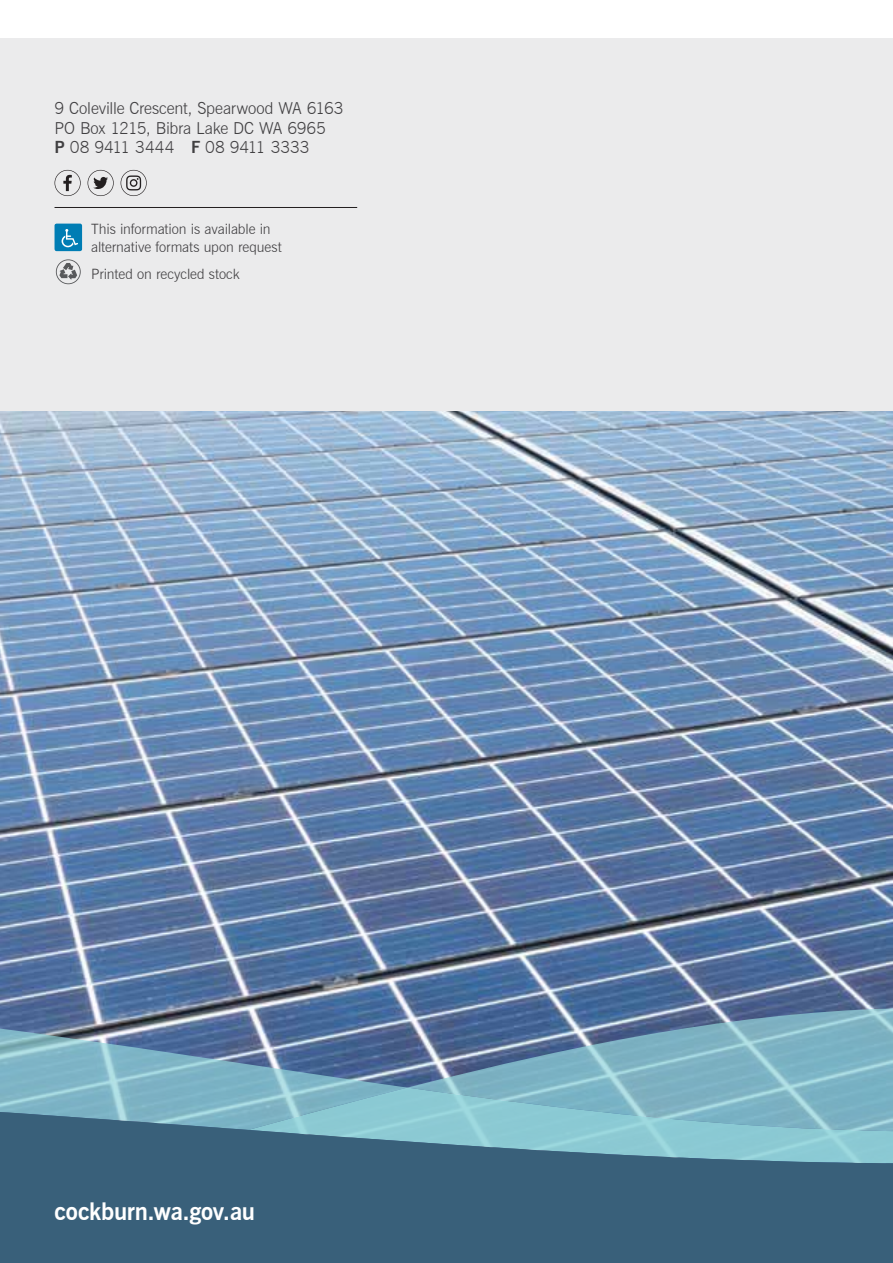
<style>
.page{position:relative;width:893px;height:1263px;background:#fff}
.page>*{position:absolute;margin:0;border:0;box-sizing:border-box;transform-origin:0 0}
.t1{font:700 24px "News Gothic BT";letter-spacing:-.01em;color:#fff}
.t2{font:300 16.5px/19.8px "News Gothic BT";letter-spacing:-.01em;color:#414042}
.t3{font:300 14.25px/17.1px "News Gothic BT";letter-spacing:-.005em;color:#414042}
.s1{font-weight:700}
</style>
<div class="page">
<div style="left:0;top:38px;width:893px;height:562px;background:#ebebec"></div>
<img style="left:0;top:411px;width:893px;height:597px">
<svg style="left:56px;top:259px;width:25px;height:25px"></svg>
<div style="left:55px;top:224px;width:27px;height:27px;background:#007db4;border-radius:2px"></div>
<svg style="left:62px;top:229px;width:16px;height:18px"></svg>
<hr style="left:55px;top:207px;width:302px;height:1px;background:#231f20">
<svg style="left:407px;top:1008px;width:486px;height:79px;fill:#7ab0c1"></svg>
<img style="left:0;top:993px;width:407px;height:101px">
<svg style="left:248px;top:1087px;width:645px;height:7px;fill:#7db3c4"></svg>
<svg style="left:0;top:1094px;width:893px;height:169px;fill:#39607a"></svg>
<svg style="left:88px;top:170px;width:26px;height:26px"></svg>
<svg style="left:55px;top:170px;width:26px;height:26px"></svg>
<svg style="left:121px;top:170px;width:26px;height:26px"></svg>
<p class="t2" style="left:55px;top:98px;width:291px">9 Coleville Crescent, Spearwood WA 6163<br>PO Box 1215, Bibra Lake DC WA 6965<br><span class="s1">P</span> 08 9411 3444 <span class="s1">F</span> 08 9411 3333</p>
<p class="t3" style="left:91px;top:221px;width:192px">This information is available in alternative formats upon request</p>
<p class="t3" style="left:91px;top:265px;width:150px">Printed on recycled stock</p>
<h1 class="t1" style="left:55px;top:1197px;width:202px">cockburn.wa.gov.au</h1>
</div>
